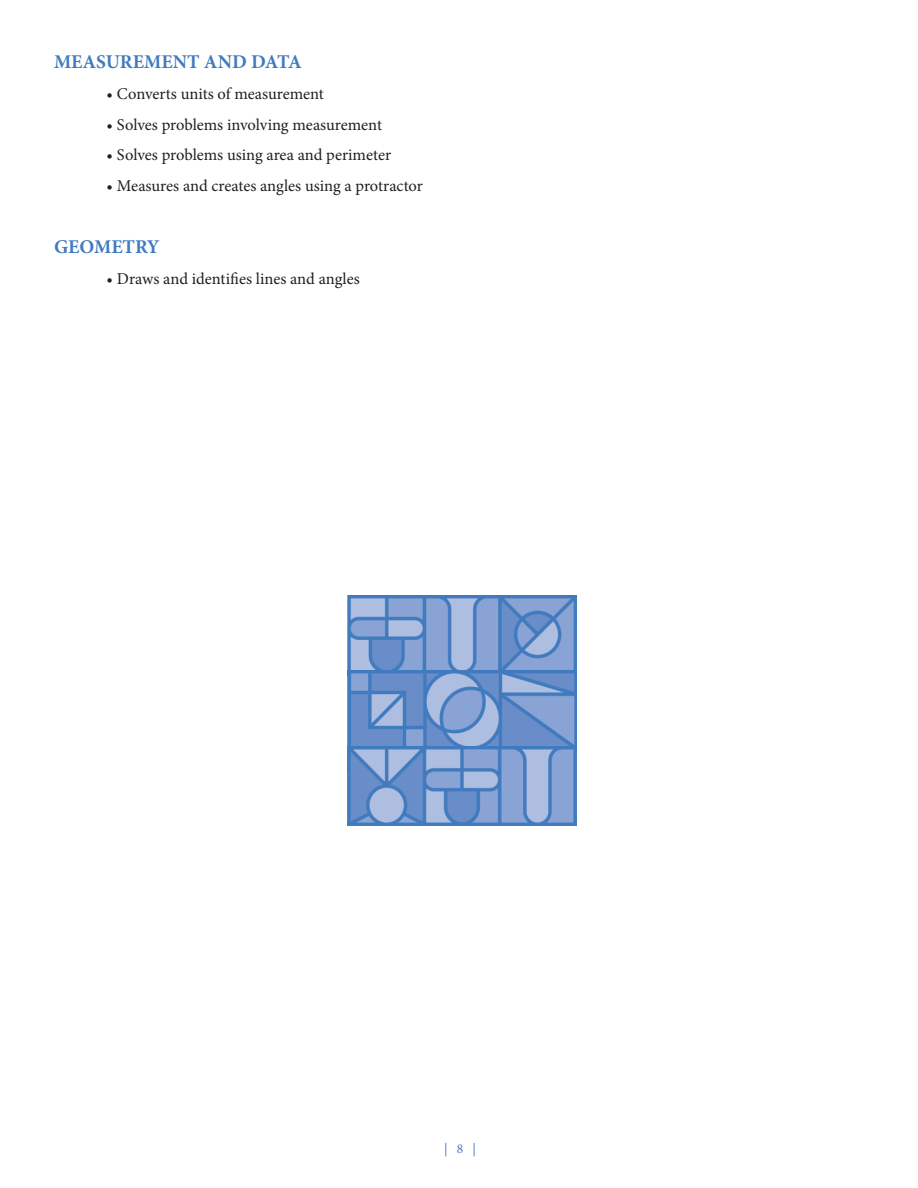
<style>
.page{position:relative;width:918px;height:1188px;background:#fff}
.page>*{position:absolute;margin:0;border:0;box-sizing:border-box;transform-origin:0 0}
.t1{font:700 19.5px "Minion Pro";color:#417bbf}
.t2{font:16.5px "Minion Pro";letter-spacing:-.005em;color:#231f20}
.t3{font:13.5px "Minion Pro";color:#417bbf}
</style>
<div class="page">
<img style="left:347px;top:595px;width:230px;height:79px">
<img style="left:348px;top:671px;width:229px;height:76px">
<img style="left:348px;top:747px;width:229px;height:78px">
<p class="t1" style="left:54px;top:48px;width:249px">MEASUREMENT AND DATA</p>
<p class="t2" style="left:106px;top:83px;width:219px">• Converts units of measurement</p>
<p class="t2" style="left:106px;top:113px;width:277px">• Solves problems involving measurement</p>
<p class="t2" style="left:106px;top:144px;width:286px">• Solves problems using area and perimeter</p>
<p class="t2" style="left:106px;top:175px;width:318px">• Measures and creates angles using a protractor</p>
<p class="t1" style="left:54px;top:233px;width:107px">GEOMETRY</p>
<p class="t2" style="left:106px;top:268px;width:255px">• Draws and identifies lines and angles</p>
<p class="t3" style="left:444px;top:1140px;width:33px">| 8 |</p>
</div>
